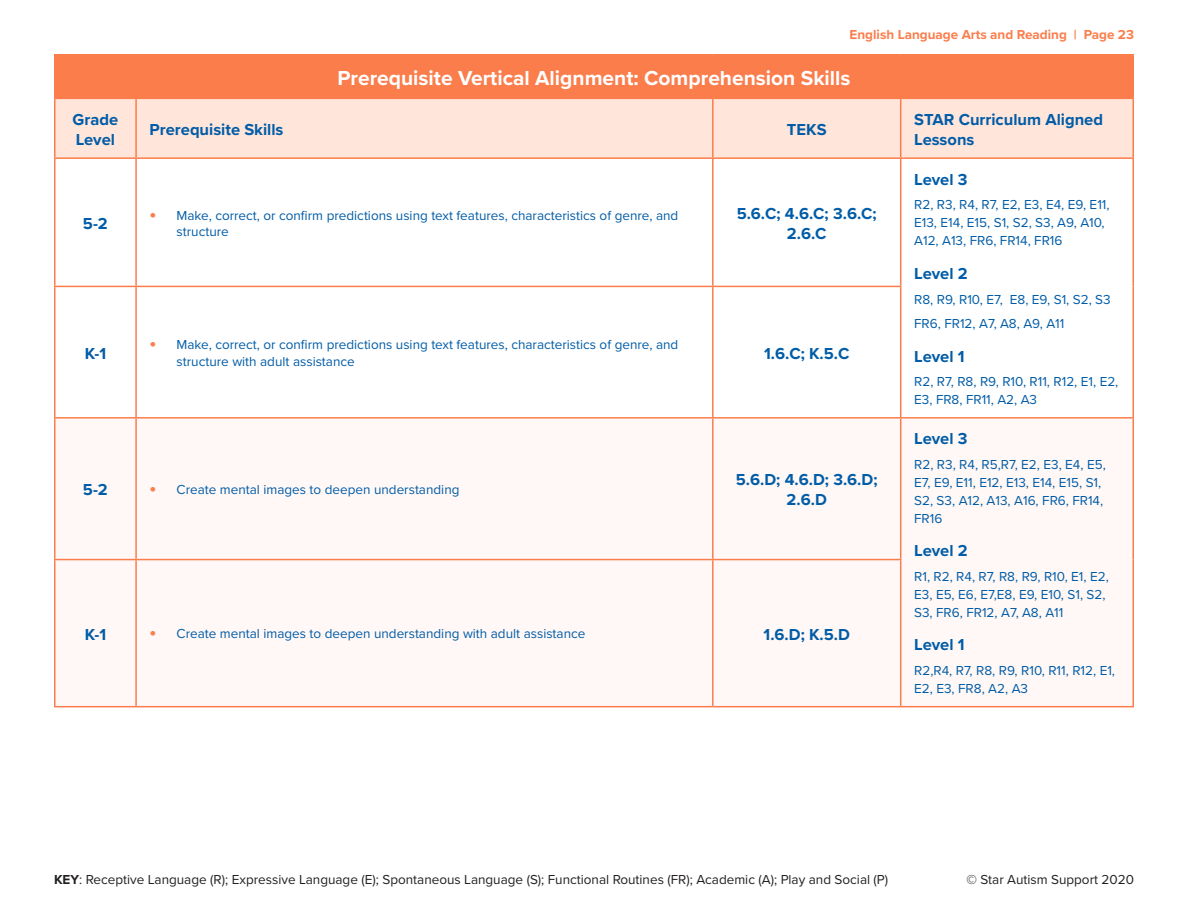
<style>
.page{position:relative;width:1188px;height:918px;background:#fff}
.page>*{position:absolute;margin:0;border:0;box-sizing:border-box;transform-origin:0 0}
.Table_Header{font:700 21px "Proxima Nova";color:#fff}
.Grade_Level_and_TEKS{font:700 16.5px/19.8px "Proxima Nova";color:#005ca7;text-align:center}
.Table_Subheader{font:700 16.5px/19.8px "Proxima Nova";color:#005ca7}
.Aligned_Lessons_-_He{font:700 16.5px "Proxima Nova";color:#005ca7}
.Aligned_Lessons_-_Bo{font:13.5px/18px "Proxima Nova";color:#005ca7}
.t1{font:13.5px "Proxima Nova";color:#231f20}
.t2{font:700 13.5px "Proxima Nova";color:#fb7d4c}
.s1{font-weight:700;font-size:19.5px;color:#fb7d4c}
.s2{font-weight:700}
</style>
<div class="page">
<div style="left:55px;top:55px;width:1078px;height:43px;background:#fb7d4c"></div>
<div style="left:56px;top:99px;width:1076px;height:58px;background:#ffe5da"></div>
<div style="left:56px;top:419px;width:1076px;height:287px;background:#fff8f6"></div>
<hr style="left:54px;top:99px;width:2px;height:58px;background:#fb7d4c">
<hr style="left:135px;top:99px;width:2px;height:58px;background:#fb7d4c">
<hr style="left:712px;top:99px;width:2px;height:58px;background:#fb7d4c">
<hr style="left:900px;top:99px;width:1px;height:58px;background:#fb7d4c">
<hr style="left:1132px;top:99px;width:2px;height:58px;background:#fb7d4c">
<hr style="left:54px;top:157px;width:82px;height:2px;background:#fb7d4c">
<hr style="left:54px;top:159px;width:2px;height:127px;background:#fb7d4c">
<hr style="left:136px;top:157px;width:577px;height:2px;background:#fb7d4c">
<hr style="left:135px;top:159px;width:2px;height:127px;background:#fb7d4c">
<hr style="left:713px;top:157px;width:188px;height:2px;background:#fb7d4c">
<hr style="left:712px;top:159px;width:2px;height:127px;background:#fb7d4c">
<hr style="left:901px;top:157px;width:233px;height:2px;background:#fb7d4c">
<hr style="left:900px;top:159px;width:1px;height:127px;background:#fb7d4c">
<hr style="left:1132px;top:159px;width:2px;height:127px;background:#fb7d4c">
<hr style="left:54px;top:286px;width:82px;height:1px;background:#fb7d4c">
<hr style="left:54px;top:287px;width:2px;height:130px;background:#fb7d4c">
<hr style="left:136px;top:286px;width:577px;height:1px;background:#fb7d4c">
<hr style="left:135px;top:287px;width:2px;height:130px;background:#fb7d4c">
<hr style="left:713px;top:286px;width:188px;height:1px;background:#fb7d4c">
<hr style="left:712px;top:287px;width:2px;height:130px;background:#fb7d4c">
<hr style="left:900px;top:287px;width:1px;height:130px;background:#fb7d4c">
<hr style="left:1132px;top:286px;width:2px;height:131px;background:#fb7d4c">
<hr style="left:54px;top:417px;width:82px;height:2px;background:#fb7d4c">
<hr style="left:54px;top:419px;width:2px;height:140px;background:#fb7d4c">
<hr style="left:136px;top:417px;width:577px;height:2px;background:#fb7d4c">
<hr style="left:135px;top:419px;width:2px;height:140px;background:#fb7d4c">
<hr style="left:713px;top:417px;width:188px;height:2px;background:#fb7d4c">
<hr style="left:712px;top:419px;width:2px;height:140px;background:#fb7d4c">
<hr style="left:901px;top:417px;width:233px;height:2px;background:#fb7d4c">
<hr style="left:900px;top:419px;width:1px;height:140px;background:#fb7d4c">
<hr style="left:1132px;top:419px;width:2px;height:141px;background:#fb7d4c">
<hr style="left:54px;top:559px;width:82px;height:1px;background:#fb7d4c">
<hr style="left:54px;top:560px;width:2px;height:146px;background:#fb7d4c">
<hr style="left:136px;top:559px;width:577px;height:1px;background:#fb7d4c">
<hr style="left:135px;top:560px;width:2px;height:146px;background:#fb7d4c">
<hr style="left:713px;top:559px;width:188px;height:1px;background:#fb7d4c">
<hr style="left:712px;top:560px;width:2px;height:146px;background:#fb7d4c">
<hr style="left:900px;top:560px;width:1px;height:146px;background:#fb7d4c">
<hr style="left:1132px;top:560px;width:2px;height:146px;background:#fb7d4c">
<hr style="left:54px;top:706px;width:82px;height:1px;background:#fb7d4c">
<hr style="left:136px;top:706px;width:577px;height:1px;background:#fb7d4c">
<hr style="left:713px;top:706px;width:188px;height:1px;background:#fb7d4c">
<hr style="left:901px;top:706px;width:233px;height:1px;background:#fb7d4c">
<hr style="left:54px;top:54px;width:82px;height:2px;background:#fb7d4c">
<hr style="left:54px;top:55px;width:2px;height:43px;background:#fb7d4c">
<hr style="left:136px;top:54px;width:577px;height:2px;background:#fb7d4c">
<hr style="left:713px;top:54px;width:188px;height:2px;background:#fb7d4c">
<hr style="left:901px;top:54px;width:233px;height:2px;background:#fb7d4c">
<hr style="left:1132px;top:55px;width:2px;height:43px;background:#fb7d4c">
<hr style="left:54px;top:98px;width:82px;height:1px;background:#fb7d4c">
<hr style="left:136px;top:98px;width:577px;height:1px;background:#fb7d4c">
<hr style="left:713px;top:98px;width:188px;height:1px;background:#fb7d4c">
<hr style="left:901px;top:98px;width:233px;height:1px;background:#fb7d4c">
<p class="t2" style="left:850px;top:24px;width:286px">English Language Arts and Reading | Page 23</p>
<p class="Table_Header" style="left:337px;top:62px;width:515px">Prerequisite Vertical Alignment: Comprehension Skills</p>
<p class="Table_Subheader" style="left:73px;top:109px;width:47px">Grade<br>Level</p>
<p class="Table_Subheader" style="left:150px;top:119px;width:135px">Prerequisite Skills</p>
<p class="Table_Subheader" style="left:787px;top:119px;width:41px">TEKS</p>
<p class="Table_Subheader" style="left:914px;top:109px;width:190px">STAR Curriculum Aligned<br>Lessons</p>
<p class="Grade_Level_and_TEKS" style="left:83px;top:213px;width:26px">5-2</p>
<p class="Aligned_Lessons_-_Bo" style="left:177px;top:206px;width:503px;line-height:16.2px;text-indent:-27px"><span class="s1">•</span> Make, correct, or confirm predictions using text features, characteristics of genre, and structure</p>
<p class="Grade_Level_and_TEKS" style="left:737px;top:203px;width:142px">5.6.C; 4.6.C; 3.6.C;<br>2.6.C</p>
<p class="Grade_Level_and_TEKS" style="left:85px;top:343px;width:23px">K-1</p>
<p class="Aligned_Lessons_-_Bo" style="left:177px;top:336px;width:503px;line-height:16.2px;text-indent:-27px"><span class="s1">•</span> Make, correct, or confirm predictions using text features, characteristics of genre, and structure with adult assistance</p>
<p class="Grade_Level_and_TEKS" style="left:764px;top:343px;width:87px">1.6.C; K.5.C</p>
<p class="Grade_Level_and_TEKS" style="left:83px;top:479px;width:26px">5-2</p>
<p class="Aligned_Lessons_-_Bo" style="left:150px;top:480px;width:311px"><span class="s1">•</span> Create mental images to deepen understanding</p>
<p class="Grade_Level_and_TEKS" style="left:736px;top:470px;width:143px">5.6.D; 4.6.D; 3.6.D;<br>2.6.D</p>
<p class="Grade_Level_and_TEKS" style="left:85px;top:624px;width:23px">K-1</p>
<p class="Aligned_Lessons_-_Bo" style="left:150px;top:624px;width:437px"><span class="s1">•</span> Create mental images to deepen understanding with adult assistance</p>
<p class="Grade_Level_and_TEKS" style="left:764px;top:624px;width:88px">1.6.D; K.5.D</p>
<p class="Aligned_Lessons_-_He" style="left:914px;top:167px;width:55px">Level 3</p>
<p class="Aligned_Lessons_-_Bo" style="left:914px;top:195px;width:197px">R2, R3, R4, R7, E2, E3, E4, E9, E11,<br>E13, E14, E15, S1, S2, S3, A9, A10,<br>A12, A13, FR6, FR14, FR16</p>
<p class="Aligned_Lessons_-_He" style="left:914px;top:261px;width:55px">Level 2</p>
<p class="Aligned_Lessons_-_Bo" style="left:914px;top:289px;width:198px">R8, R9, R10, E7, E8, E9, S1, S2, S3</p>
<p class="Aligned_Lessons_-_Bo" style="left:914px;top:314px;width:152px">FR6, FR12, A7, A8, A9, A11</p>
<p class="Aligned_Lessons_-_He" style="left:914px;top:344px;width:52px">Level 1</p>
<p class="Aligned_Lessons_-_Bo" style="left:914px;top:372px;width:206px">R2, R7, R8, R9, R10, R11, R12, E1, E2,<br>E3, FR8, FR11, A2, A3</p>
<p class="Aligned_Lessons_-_He" style="left:914px;top:427px;width:55px">Level 3</p>
<p class="Aligned_Lessons_-_Bo" style="left:914px;top:455px;width:193px">R2, R3, R4, R5,R7, E2, E3, E4, E5,<br>E7, E9, E11, E12, E13, E14, E15, S1,<br>S2, S3, A12, A13, A16, FR6, FR14,<br>FR16</p>
<p class="Aligned_Lessons_-_He" style="left:914px;top:539px;width:55px">Level 2</p>
<p class="Aligned_Lessons_-_Bo" style="left:914px;top:567px;width:196px">R1, R2, R4, R7, R8, R9, R10, E1, E2,<br>E3, E5, E6, E7,E8, E9, E10, S1, S2,<br>S3, FR6, FR12, A7, A8, A11</p>
<p class="Aligned_Lessons_-_He" style="left:914px;top:633px;width:52px">Level 1</p>
<p class="Aligned_Lessons_-_Bo" style="left:914px;top:661px;width:202px">R2,R4, R7, R8, R9, R10, R11, R12, E1,<br>E2, E3, FR8, A2, A3</p>
<p class="t1" style="left:54px;top:870px;width:836px"><span class="s2">KEY</span>: Receptive Language (R); Expressive Language (E); Spontaneous Language (S); Functional Routines (FR); Academic (A); Play and Social (P)</p>
<p class="t1" style="left:967px;top:870px;width:169px">© Star Autism Support 2020</p>
</div>
